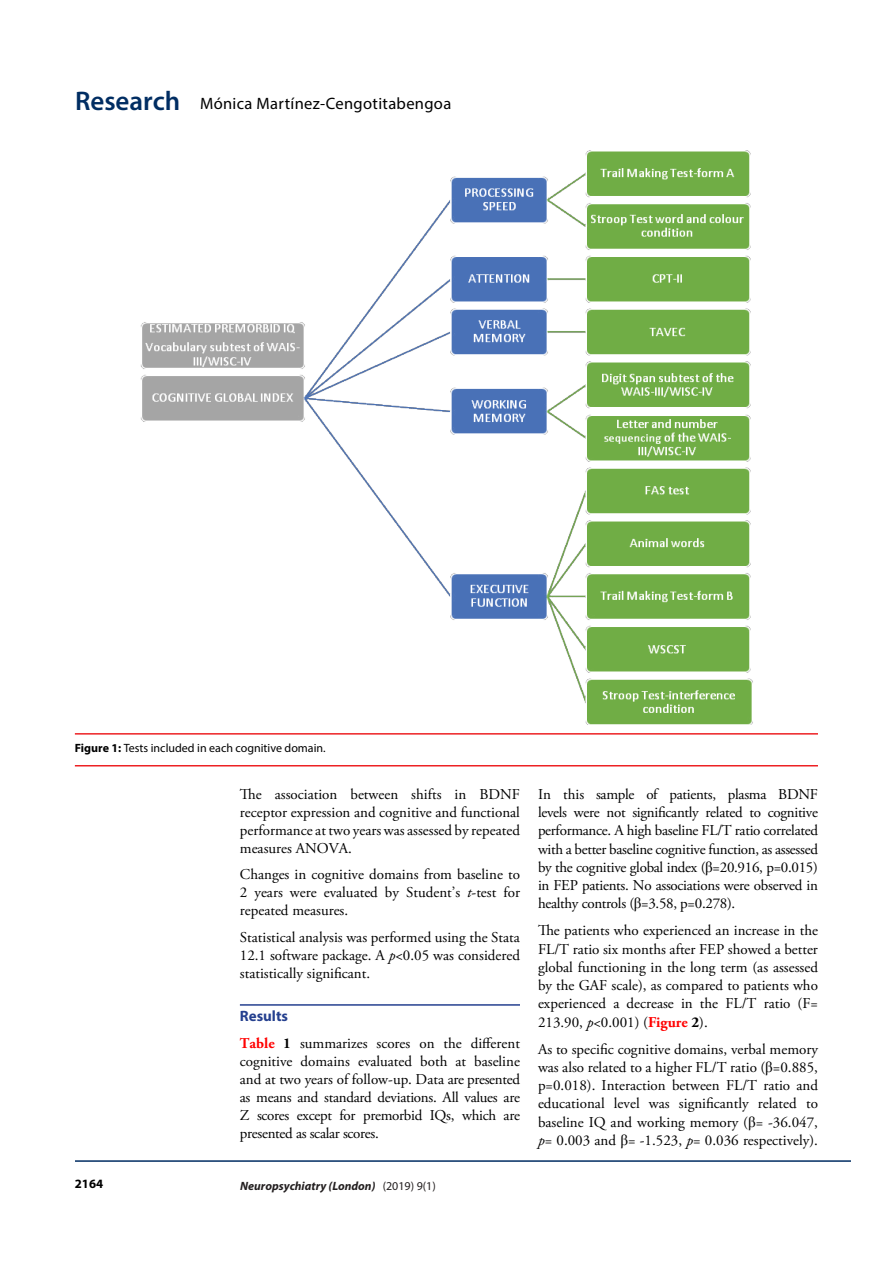
<style>
.page{position:relative;width:893px;height:1263px;background:#fff}
.page>*{position:absolute;margin:0;border:0;box-sizing:border-box;transform-origin:0 0}
.t1{font:16.5px "Myriad Pro";letter-spacing:.02em;color:#000}
.t2{font:15px/18.3px "Adobe Garamond Pro";color:#000;text-align:justify}
.t3{font:700 15px "Myriad Pro";color:#25408f}
.t4{font:700 12.75px "Myriad Pro";color:#000}
.t5{font:12px "Myriad Pro";color:#000}
.t6{font:italic 700 12px "Myriad Pro";color:#231f20}
.s1{font-weight:600;font-size:27px;color:#002d62}
.s2{font-weight:700}
.s3{font-style:italic}
.s4{font-weight:700;color:#f00}
.s5{font-weight:400;font-style:normal}
.s6{font-family:"Times New Roman"}
</style>
<div class="page">
<hr style="left:75px;top:1160px;width:776px;height:2px;background:#002d62">
<hr style="left:240px;top:1004px;width:280px;height:2px;background:#25408f">
<hr style="left:75px;top:733px;width:743px;height:2px;background:#ed2124">
<hr style="left:75px;top:765px;width:743px;height:1px;background:#ed2124">
<img style="left:140px;top:150px;width:613px;height:574px">
<p class="t1" style="left:75px;top:93px;width:378px"><span class="s1">Research</span> Mónica Martínez-Cengotitabengoa</p>
<p class="t5" style="left:75px;top:740px;width:252px"><span class="s2">Figure 1:</span> Tests included in each cognitive domain.</p>
<p class="t2" style="left:240px;top:785px;width:282px">The association between shifts in BDNF receptor expression and cognitive and functional performance at two years was assessed by repeated measures ANOVA.</p>
<p class="t2" style="left:240px;top:866px;width:282px">Changes in cognitive domains from baseline to 2 years were evaluated by Student’s <span class="s3">t</span>-test for repeated measures.</p>
<p class="t2" style="left:240px;top:928px;width:282px">Statistical analysis was performed using the Stata 12.1 software package. A <span class="s3">p</span>&lt;0.05 was considered statistically significant.</p>
<p class="t3" style="left:240px;top:1006px;width:50px">Results</p>
<p class="t2" style="left:240px;top:1034px;width:282px"><span class="s4">Table</span> <span class="s2">1</span> summarizes scores on the different cognitive domains evaluated both at baseline and at two years of follow-up. Data are presented as means and standard deviations. All values are Z scores except for premorbid IQs, which are presented as scalar scores.</p>
<p class="t4" style="left:75px;top:1176px;width:30px">2164</p>
<p class="t6" style="left:240px;top:1178px;width:197px">Neuropsychiatry (London) <span class="s5">(2019) 9(1)</span></p>
<p class="t2" style="left:538px;top:785px;width:281px">In this sample of patients, plasma BDNF levels were not significantly related to cognitive performance. A high baseline FL/T ratio correlated with a better baseline cognitive function, as assessed by the cognitive global index (<span class="s6">β</span>=20.916, p=0.015) in FEP patients. No associations were observed in healthy controls (<span class="s6">β</span>=3.58, p=0.278).</p>
<p class="t2" style="left:538px;top:922px;width:281px">The patients who experienced an increase in the FL/T ratio six months after FEP showed a better global functioning in the long term (as assessed by the GAF scale), as compared to patients who experienced a decrease in the FL/T ratio (F= 213.90, <span class="s3">p</span>&lt;0.001) (<span class="s4">Figure</span> <span class="s2">2</span>).</p>
<p class="t2" style="left:538px;top:1040px;width:281px">As to specific cognitive domains, verbal memory was also related to a higher FL/T ratio (<span class="s6">β</span>=0.885, p=0.018). Interaction between FL/T ratio and educational level was significantly related to baseline IQ and working memory (<span class="s6">β</span>= -36.047, <span class="s3">p</span>= 0.003 and <span class="s6">β</span>= -1.523, <span class="s3">p</span>= 0.036 respectively).</p>
</div>
